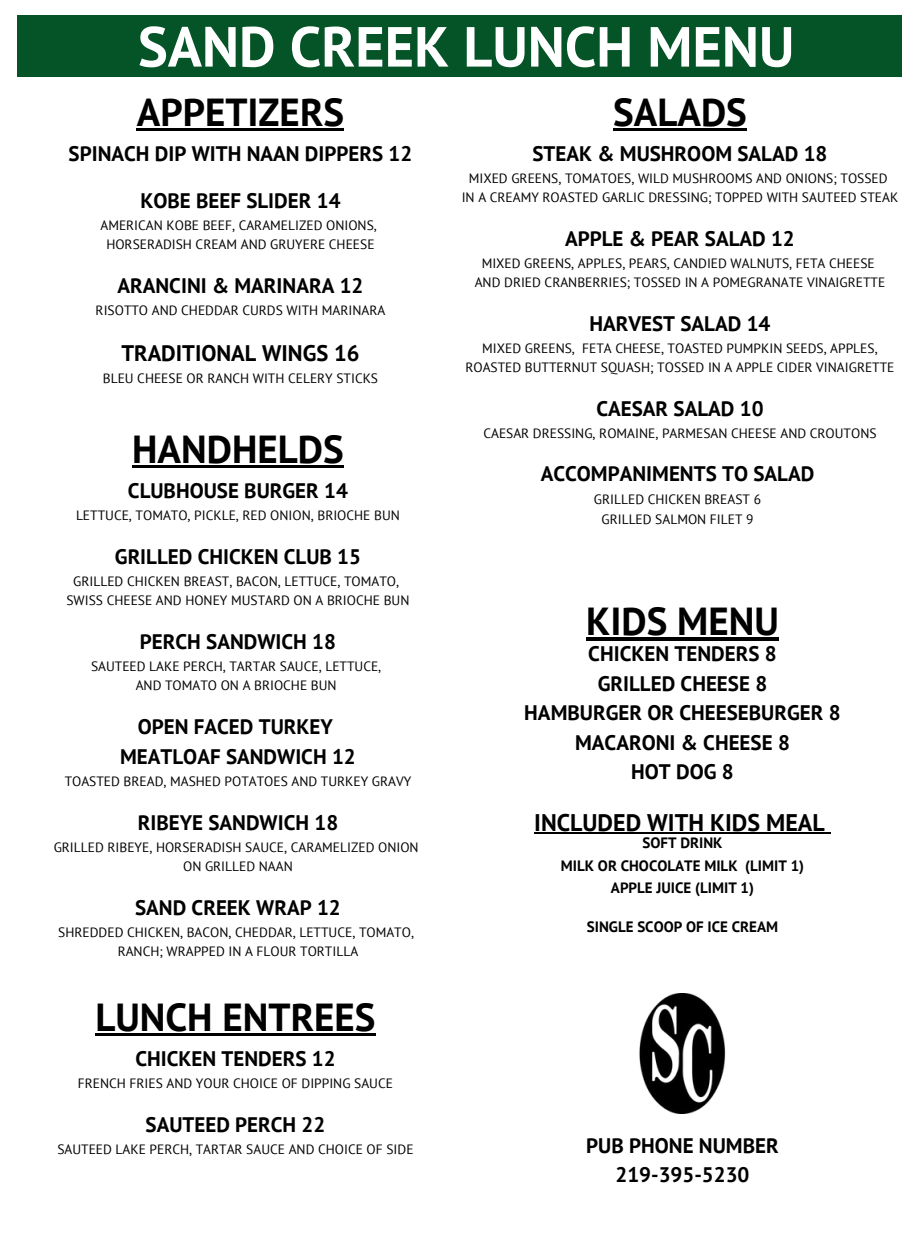
<style>
.page{position:relative;width:918px;height:1242px;background:#fff}
.page>*{position:absolute;margin:0;border:0;box-sizing:border-box;transform-origin:0 0}
.t1{font:700 56.4px "PT Sans";color:#fff}
.t2{font:700 39px "PT Sans";color:#000}
.t3{font:700 24px "PT Sans";color:#000}
.t4{font:700 22.5px "PT Sans";color:#000}
.t5{font:700 21px/29.5px "PT Sans";color:#000;text-align:center}
.t6{font:700 15px/22.5px "PT Sans";color:#000;text-align:center}
.t7{font:13.5px/19px "PT Sans";color:#000;text-align:center}
</style>
<div class="page">
<div style="left:17px;top:15px;width:884px;height:62px;background:#045427"></div>
<img style="left:639px;top:994px;width:87px;height:120px">
<hr style="left:137px;top:128px;width:207px;height:3px;background:#000">
<hr style="left:613px;top:128px;width:134px;height:3px;background:#000">
<hr style="left:95px;top:1033px;width:281px;height:3px;background:#000">
<hr style="left:132px;top:465px;width:212px;height:3px;background:#000">
<hr style="left:586px;top:637px;width:193px;height:4px;background:#000">
<hr style="left:534px;top:832px;width:291px;height:2px;background:#000">
<svg style="left:825px;top:832px;width:6px;height:2px"></svg>
<h1 class="t1" style="left:138px;top:9px;width:658px">SAND CREEK LUNCH MENU</h1>
<h2 class="t2" style="left:137px;top:86px;width:209px">APPETIZERS</h2>
<h3 class="t5" style="left:69px;top:138px;width:345px">SPINACH DIP WITH NAAN DIPPERS 12</h3>
<h3 class="t5" style="left:140px;top:185px;width:202px">KOBE BEEF SLIDER 14</h3>
<p class="t7" style="left:100px;top:215px;width:278px">AMERICAN KOBE BEEF, CARAMELIZED ONIONS,<br>HORSERADISH CREAM AND GRUYERE CHEESE</p>
<h3 class="t5" style="left:117px;top:270px;width:248px">ARANCINI &amp; MARINARA 12</h3>
<p class="t7" style="left:96px;top:300px;width:291px">RISOTTO AND CHEDDAR CURDS WITH MARINARA</p>
<h3 class="t4" style="left:121px;top:338px;width:240px">TRADITIONAL WINGS 16</h3>
<p class="t7" style="left:103px;top:368px;width:277px">BLEU CHEESE OR RANCH WITH CELERY STICKS</p>
<h2 class="t2" style="left:132px;top:423px;width:213px">HANDHELDS</h2>
<h3 class="t5" style="left:128px;top:475px;width:222px">CLUBHOUSE BURGER 14</h3>
<p class="t7" style="left:76px;top:505px;width:325px">LETTUCE, TOMATO, PICKLE, RED ONION, BRIOCHE BUN</p>
<h3 class="t5" style="left:115px;top:541px;width:248px">GRILLED CHICKEN CLUB 15</h3>
<p class="t7" style="left:66px;top:571px;width:345px">GRILLED CHICKEN BREAST, BACON, LETTUCE, TOMATO,<br>SWISS CHEESE AND HONEY MUSTARD ON A BRIOCHE BUN</p>
<h3 class="t5" style="left:140px;top:626px;width:198px">PERCH SANDWICH 18</h3>
<p class="t7" style="left:91px;top:656px;width:292px">SAUTEED LAKE PERCH, TARTAR SAUCE, LETTUCE,<br>AND TOMATO ON A BRIOCHE BUN</p>
<h3 class="t5" style="left:120px;top:711px;width:237px;line-height:30px">OPEN FACED TURKEY<br>MEATLOAF SANDWICH 12</h3>
<p class="t7" style="left:65px;top:771px;width:348px">TOASTED BREAD, MASHED POTATOES AND TURKEY GRAVY</p>
<h3 class="t5" style="left:138px;top:807px;width:202px">RIBEYE SANDWICH 18</h3>
<p class="t7" style="left:54px;top:837px;width:367px">GRILLED RIBEYE, HORSERADISH SAUCE, CARAMELIZED ONION<br>ON GRILLED NAAN</p>
<h3 class="t5" style="left:135px;top:892px;width:207px">SAND CREEK WRAP 12</h3>
<p class="t7" style="left:58px;top:922px;width:357px">SHREDDED CHICKEN, BACON, CHEDDAR, LETTUCE, TOMATO,<br>RANCH; WRAPPED IN A FLOUR TORTILLA</p>
<h2 class="t2" style="left:95px;top:991px;width:282px">LUNCH ENTREES</h2>
<h3 class="t5" style="left:135px;top:1043px;width:202px">CHICKEN TENDERS 12</h3>
<p class="t7" style="left:78px;top:1074px;width:317px">FRENCH FRIES AND YOUR CHOICE OF DIPPING SAUCE</p>
<h3 class="t5" style="left:146px;top:1109px;width:181px">SAUTEED PERCH 22</h3>
<p class="t7" style="left:57px;top:1140px;width:358px">SAUTEED LAKE PERCH, TARTAR SAUCE AND CHOICE OF SIDE</p>
<h2 class="t2" style="left:613px;top:86px;width:135px">SALADS</h2>
<h3 class="t5" style="left:533px;top:138px;width:296px">STEAK &amp; MUSHROOM SALAD 18</h3>
<p class="t7" style="left:462px;top:168px;width:438px">MIXED GREENS, TOMATOES, WILD MUSHROOMS AND ONIONS; TOSSED<br>IN A CREAMY ROASTED GARLIC DRESSING; TOPPED WITH SAUTEED STEAK</p>
<h3 class="t5" style="left:565px;top:223px;width:231px">APPLE &amp; PEAR SALAD 12</h3>
<p class="t7" style="left:475px;top:253px;width:412px">MIXED GREENS, APPLES, PEARS, CANDIED WALNUTS, FETA CHEESE<br>AND DRIED CRANBERRIES; TOSSED IN A POMEGRANATE VINAIGRETTE</p>
<h3 class="t5" style="left:590px;top:308px;width:182px">HARVEST SALAD 14</h3>
<p class="t7" style="left:465px;top:338px;width:431px">MIXED GREENS, FETA CHEESE, TOASTED PUMPKIN SEEDS, APPLES,<br>ROASTED BUTTERNUT SQUASH; TOSSED IN A APPLE CIDER VINAIGRETTE</p>
<h3 class="t5" style="left:596px;top:393px;width:169px">CAESAR SALAD 10</h3>
<p class="t7" style="left:483px;top:423px;width:395px">CAESAR DRESSING, ROMAINE, PARMESAN CHEESE AND CROUTONS</p>
<h3 class="t5" style="left:541px;top:459px;width:275px">ACCOMPANIMENTS TO SALAD</h3>
<p class="t7" style="left:594px;top:488px;width:169px;line-height:20.2px">GRILLED CHICKEN BREAST 6<br>GRILLED SALMON FILET 9</p>
<h2 class="t2" style="left:586px;top:596px;width:194px">KIDS MENU</h2>
<h3 class="t5" style="left:524px;top:639px;width:318px">CHICKEN TENDERS 8<br>GRILLED CHEESE 8<br>HAMBURGER OR CHEESEBURGER 8<br>MACARONI &amp; CHEESE 8<br>HOT DOG 8</h3>
<h3 class="t3" style="left:534px;top:806px;width:292px">INCLUDED WITH KIDS MEAL</h3>
<p class="t6" style="left:561px;top:831px;width:245px">SOFT DRINK<br>MILK OR CHOCOLATE MILK (LIMIT 1)<br>APPLE JUICE (LIMIT 1)</p>
<p class="t6" style="left:587px;top:915px;width:193px">SINGLE SCOOP OF ICE CREAM</p>
<h3 class="t5" style="left:586px;top:1130px;width:194px">PUB PHONE NUMBER<br>219-395-5230</h3>
</div>
